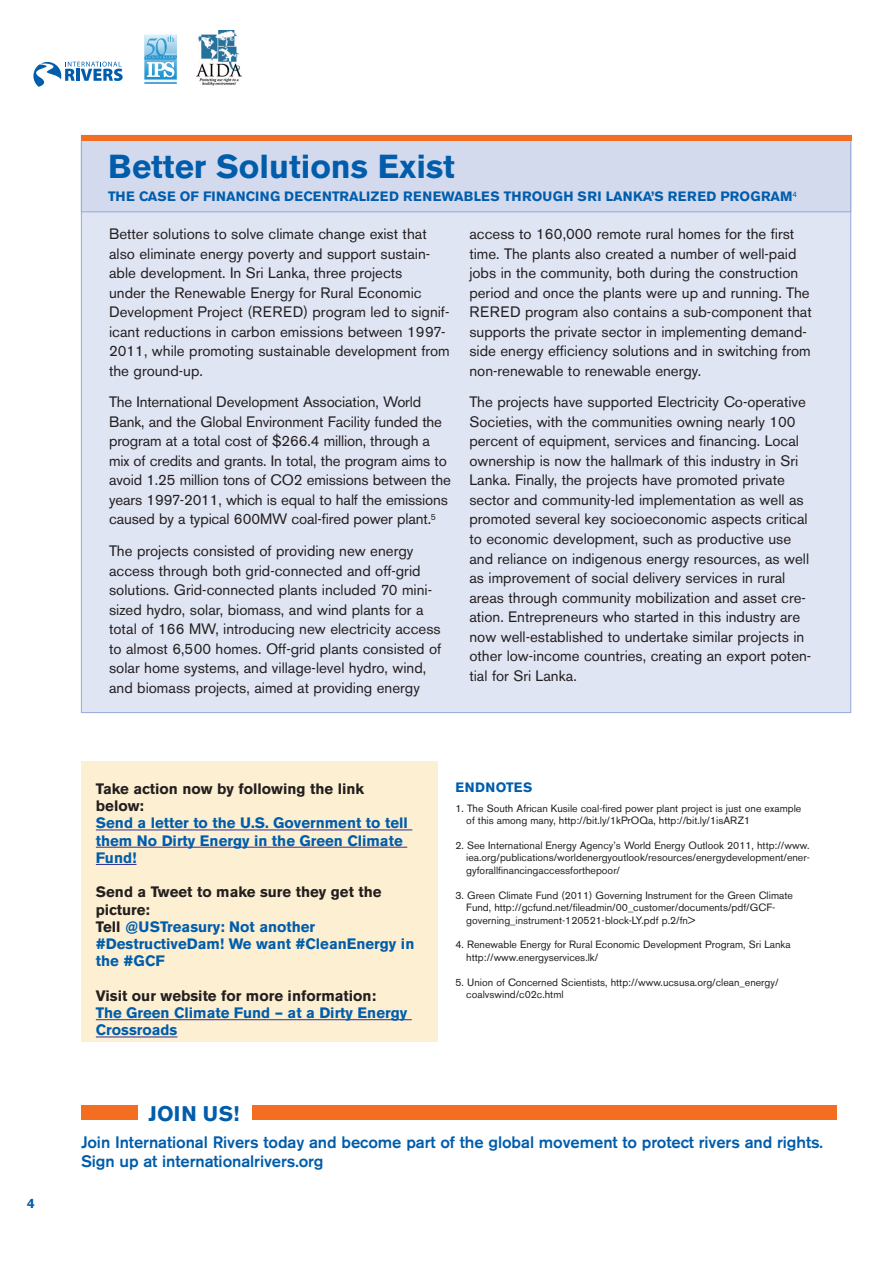
<style>
.page{position:relative;width:893px;height:1263px;background:#fff}
.page>*{position:absolute;margin:0;border:0;box-sizing:border-box;transform-origin:0 0}
.t1{font:700 33px "Akzidenz Grotesk BE";color:#015dab}
.t2{font:700 21px "Akzidenz Grotesk BE";color:#015dab}
.t3{font:500 16.5px/19.5px "Akzidenz Grotesk BE";letter-spacing:-.005em;color:#015dab}
.t4{font:15px/19.5px "Akzidenz Grotesk BE";color:#231f20}
.t5{font:700 15px/17.2px "Akzidenz Grotesk BE";color:#015dab}
.t6{font:700 15px/17.2px "Akzidenz Grotesk BE";color:#231f20}
.t7{font:700 13.5px "Akzidenz Grotesk BE";letter-spacing:.02em;color:#015dab}
.t8{font:700 13.5px "Akzidenz Grotesk BE";letter-spacing:.04em;color:#015dab}
.t9{font:10.5px/12.6px "Akzidenz Grotesk BE";color:#231f20}
.s1{color:#231f20}
</style>
<div class="page">
<svg style="left:33px;top:62px;width:90px;height:25px"></svg>
<div style="left:66px;top:85px;width:58px;height:8px;background:#fff"></div>
<img style="left:144px;top:34px;width:33px;height:50px">
<img style="left:196px;top:31px;width:45px;height:54px">
<div style="left:81px;top:761px;width:356px;height:281px;background:#fdefd1"></div>
<hr style="left:96px;top:829px;width:316px;height:1px;background:#342e8e">
<hr style="left:96px;top:847px;width:311px;height:1px;background:#342e8e">
<hr style="left:96px;top:864px;width:41px;height:1px;background:#342e8e">
<hr style="left:96px;top:1019px;width:316px;height:1px;background:#342e8e">
<hr style="left:96px;top:1036px;width:81px;height:1px;background:#342e8e">
<div style="left:81px;top:1105px;width:56px;height:14px;background:#f36e21"></div>
<div style="left:253px;top:1105px;width:584px;height:14px;background:#f36e21"></div>
<div style="left:81px;top:142px;width:770px;height:571px;background:#e0e5f3;border:1px solid #95aad6"></div>
<div style="left:81px;top:135px;width:770px;height:77px;background:#d3daee;border:1px solid #95aad6"></div>
<div style="left:81px;top:135px;width:770px;height:6px;background:#f36e21"></div>
<p class="t7" style="left:27px;top:1195px;width:9px">4</p>
<h1 class="t1" style="left:108px;top:147px;width:348px">Better Solutions Exist</h1>
<p class="t7" style="left:108px;top:188px;width:197px">The Case of Financing Dece</p>
<p class="t7" style="left:322px;top:188px;width:476px">ntralized Re newables through Sri Lanka’s RERED Prog ram<sup>4</sup></p>
<p class="t4" style="left:109px;top:224px;width:342px">Better solutions to solve climate change exist that also eliminate energy poverty and support sustain&shy;able development. In Sri Lanka, three projects<br>under the Renewable Energy for Rural Economic Development Project (RERED) program led to signif&shy;icant reductions in carbon emissions between 1997- 2011, while promoting sustainable development from the ground-up.</p>
<p class="t4" style="left:109px;top:392px;width:343px">The International Development Association, World Bank, and the Global Environment Facility funded the program at a total cost of $266.4 million, through a mix of credits and grants. In total, the program aims to avoid 1.25 million tons of CO2 emissions between the years 1997-2011, which is equal to half the emissions caused by a typical 600MW coal-fired power plant.<sup>5</sup></p>
<p class="t4" style="left:109px;top:541px;width:334px">The projects consisted of providing new energy access through both grid-connected and off-grid solutions. Grid-connected plants included 70 mini&shy;sized hydro, solar, biomass, and wind plants for a total of 166 MW, introducing new electricity access to almost 6,500 homes. Off-grid plants consisted of solar home systems, and village-level hydro, wind, and biomass projects, aimed at providing energy</p>
<p class="t4" style="left:469px;top:224px;width:344px">access to 160,000 remote rural homes for the first time. The plants also created a number of well-paid jobs in the community, both during the construction period and once the plants were up and running. The RERED program also contains a sub-component that supports the private sector in implementing demand&shy;side energy efficiency solutions and in switching from non-renewable to renewable energy.</p>
<p class="t4" style="left:469px;top:392px;width:343px">The projects have supported Electricity Co-operative Societies, with the communities owning nearly 100 percent of equipment, services and financing. Local ownership is now the hallmark of this industry in Sri Lanka. Finally, the projects have promoted private sector and community-led implementation as well as promoted several key socioeconomic aspects critical to economic development, such as productive use and reliance on indigenous energy resources, as well as improvement of social delivery services in rural areas through community mobilization and asset cre&shy;ation. Entrepreneurs who started in this industry are now well-established to undertake similar projects in other low-income countries, creating an export poten&shy;tial for Sri Lanka.</p>
<p class="t6" style="left:96px;top:780px;width:270px">Take action now by following the link below:</p>
<p class="t5" style="left:96px;top:815px;width:313px">Send a letter to the U.S. Government to tell them No Dirty Energy in the Green Climate<br>Fund!</p>
<p class="t5" style="left:96px;top:884px;width:320px"><span class="s1">Send a Tweet to make sure they get the picture:<br>Tell</span> @USTreasury: Not another #DestructiveDam! We want #CleanEnergy in the #GCF</p>
<p class="t6" style="left:96px;top:987px;width:282px">Visit our website for more information:</p>
<p class="t5" style="left:96px;top:1004px;width:313px">The Green Climate Fund – at a Dirty Energy<br>Crossroads</p>
<h2 class="t2" style="left:148px;top:1101px;width:92px">Join Us!</h2>
<p class="t8" style="left:455px;top:780px;width:68px">Endnotes</p>
<p class="t9" style="left:466px;top:802px;width:337px;text-indent:-11px">1. The South African Kusile coal-fired power plant project is just one example of this among many, http://bit.ly/1kPrOQa, http://bit.ly/1isARZ1</p>
<p class="t9" style="left:466px;top:839px;width:345px;text-align:justify;text-indent:-11px">2. See International Energy Agency’s World Energy Outlook 2011, http://www. iea.org/publications/worldenergyoutlook/resources/energydevelopment/ener&shy;gyforallfinancingaccessforthepoor/</p>
<p class="t9" style="left:466px;top:889px;width:328px;text-indent:-11px">3. Green Climate Fund (2011) Governing Instrument for the Green Climate<br>Fund, http://gcfund.net/fileadmin/00_customer/documents/pdf/GCF&shy;governing_instrument-120521-block-LY.pdf p.2/fn&gt;</p>
<p class="t9" style="left:466px;top:938px;width:326px;text-indent:-11px">4. Renewable Energy for Rural Economic Development Program, Sri Lanka http://www.energyservices.lk/</p>
<p class="t9" style="left:466px;top:975px;width:314px;text-indent:-11px">5. Union of Concerned Scientists, http://www.ucsusa.org/clean_energy/ coalvswind/c02c.html</p>
<p class="t3" style="left:81px;top:1132px;width:743px">Join International Rivers today and become part of the global movement to protect rivers and rights.<br>Sign up at internationalrivers.org</p>
</div>
